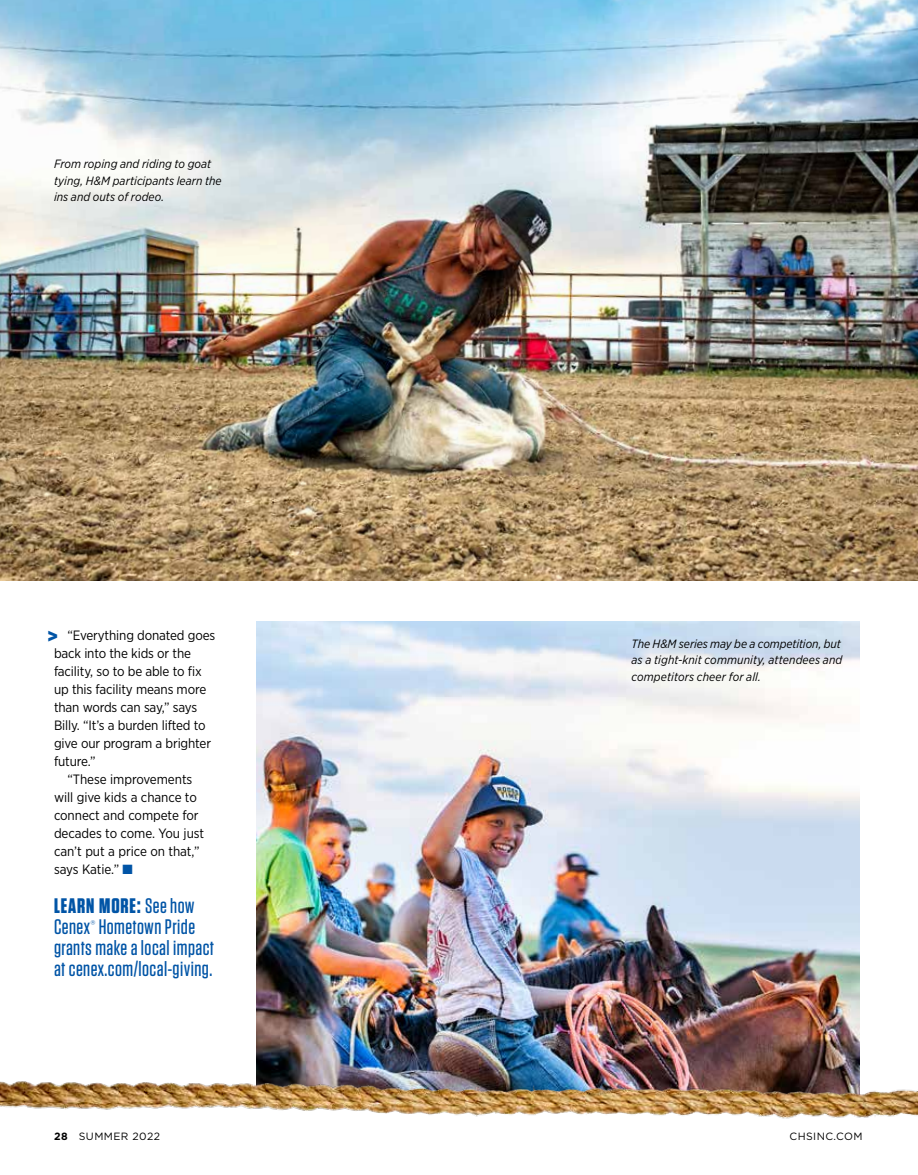
<style>
.page{position:relative;width:918px;height:1175px;background:#fff}
.page>*{position:absolute;margin:0;border:0;box-sizing:border-box;transform-origin:0 0}
.t1{font:500 21px/21px "Tungsten";letter-spacing:.02em;color:#0054a6}
.t2{font:900 19.5px "Gotham Narrow";color:#0054a6}
.t3{font:13.5px "Gotham Narrow";letter-spacing:-.01em;color:#000}
.t4{font:italic 12px/16.5px "Gotham Narrow";letter-spacing:.005em;color:#000}
.t5{font:10.5px "Gotham";letter-spacing:.04em;color:#000}
.s1{color:#0054a6}
.s2{font-weight:700}
</style>
<div class="page">
<img style="left:256px;top:621px;width:604px;height:448px">
<img style="left:0;top:0;width:918px;height:580px">
<img style="left:0;top:1069px;width:918px;height:50px">
<p class="t4" style="left:54px;top:156px;width:169px">From roping and riding to goat tying, H&amp;M participants learn the ins and outs of rodeo.</p>
<p class="t3" style="left:68px;top:627px;width:149px">“Everything donated goes</p>
<p class="t3" style="left:54px;top:645px;width:139px">back into the kids or the</p>
<p class="t3" style="left:54px;top:663px;width:149px">facility, so to be able to fix</p>
<p class="t3" style="left:54px;top:681px;width:154px">up this facility means more</p>
<p class="t3" style="left:54px;top:699px;width:145px">than words can say,” says</p>
<p class="t3" style="left:54px;top:717px;width:153px">Billy. “It’s a burden lifted to</p>
<p class="t3" style="left:54px;top:735px;width:159px">give our program a brighter</p>
<p class="t3" style="left:54px;top:753px;width:43px">future.”</p>
<p class="t3" style="left:68px;top:771px;width:126px">“These improvements</p>
<p class="t3" style="left:54px;top:789px;width:144px">will give kids a chance to</p>
<p class="t3" style="left:54px;top:807px;width:146px">connect and compete for</p>
<p class="t3" style="left:54px;top:825px;width:152px">decades to come. You just</p>
<p class="t3" style="left:54px;top:843px;width:147px">can’t put a price on that,”</p>
<p class="t3" style="left:54px;top:861px;width:80px">says Katie.” <span class="s1">■</span></p>
<h1 class="t1" style="left:54px;top:896px;width:162px"><span class="s2">LEARN MORE:</span> See how<br>Cenex<sup>®</sup> Hometown Pride grants make a local impact at cenex.com/local-giving.</h1>
<h2 class="t2" style="left:47px;top:623px;width:13px">&gt;</h2>
<p class="t4" style="left:632px;top:635px;width:212px">The H&amp;M series may be a competition, but as a tight-knit community, attendees and competitors cheer for all.</p>
<p class="t5" style="left:54px;top:1130px;width:107px"><span class="s2">28</span> SUMMER 2022</p>
<p class="t5" style="left:790px;top:1130px;width:75px">CHSINC.COM</p>
</div>
